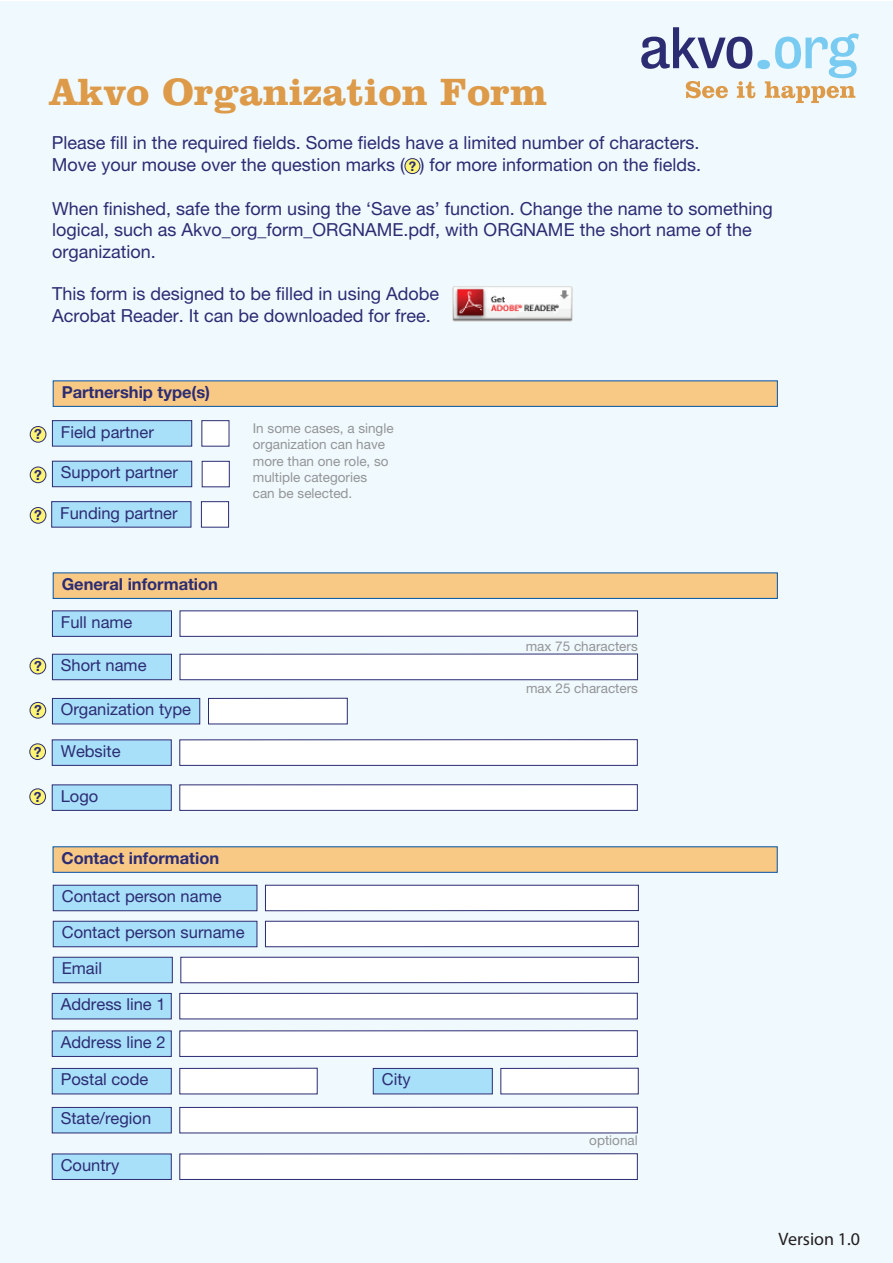
<style>
.page{position:relative;width:893px;height:1263px;background:#fff}
.page>*{position:absolute;margin:0;border:0;box-sizing:border-box;transform-origin:0 0}
.t1{font:700 39px "Clarendon BT";color:#dd9a49}
.t2{font:18px/21.6px "Helvetica Neue";color:#2c2c73}
.t3{font:18px "Myriad Pro";color:#231f20}
.t4{font:16.5px/36px "Helvetica Neue";color:#2c2c73}
.t5{font:700 16.5px "Helvetica Neue";color:#2c2c73}
.t6{font:700 13.8px "Helvetica Neue";color:#2c2c73}
.t7{font:13.5px/16.2px "Helvetica Neue";color:#939598}
.t8{font:700 13.2px "Helvetica Neue";color:#2c2c73}
.s1{font-weight:700;font-size:13.8px}
</style>
<div class="page">
<div style="left:0;top:1px;width:892px;height:1262px;background:#f0f9fd"></div>
<svg style="left:641px;top:27px;width:111px;height:42px"></svg>
<div style="left:757px;top:60px;width:13px;height:9px;background:#7acbf1;border-radius:50%"></div>
<svg style="left:686px;top:81px;width:42px;height:17px"></svg>
<svg style="left:737px;top:81px;width:18px;height:17px"></svg>
<svg style="left:765px;top:33px;width:94px;height:70px"></svg>
<div style="left:180px;top:611px;width:458px;height:25px;background:#fff"></div>
<div style="left:180px;top:610px;width:458px;height:27px;border:1px solid #2c2c73"></div>
<div style="left:52px;top:610px;width:120px;height:27px;background:#a8dff9;border:1px solid #2c2c73"></div>
<div style="left:180px;top:654px;width:458px;height:26px;background:#fff"></div>
<div style="left:180px;top:654px;width:458px;height:26px;border:1px solid #2c2c73"></div>
<div style="left:52px;top:654px;width:120px;height:26px;background:#a8dff9;border:1px solid #2c2c73"></div>
<div style="left:202px;top:421px;width:27px;height:25px;background:#fff"></div>
<div style="left:52px;top:420px;width:140px;height:26px;background:#a8dff9;border:1px solid #2c2c73"></div>
<div style="left:52px;top:461px;width:140px;height:26px;background:#a8dff9;border:1px solid #2c2c73"></div>
<div style="left:405px;top:159px;width:15px;height:15px;background:#fff575;border-radius:50%"></div>
<div style="left:405px;top:158px;width:15px;height:16px;border:1px solid #2c2c73;border-radius:50%"></div>
<div style="left:30px;top:426px;width:16px;height:16px;background:#fff575;border-radius:50%"></div>
<div style="left:30px;top:426px;width:16px;height:17px;border:1px solid #2c2c73;border-radius:50%"></div>
<div style="left:30px;top:658px;width:16px;height:16px;background:#fff575;border-radius:50%"></div>
<div style="left:30px;top:658px;width:16px;height:16px;border:1px solid #2c2c73;border-radius:50%"></div>
<div style="left:30px;top:467px;width:16px;height:16px;background:#fff575;border-radius:50%"></div>
<div style="left:30px;top:467px;width:16px;height:16px;border:1px solid #2c2c73;border-radius:50%"></div>
<div style="left:202px;top:461px;width:27px;height:26px;background:#fff"></div>
<div style="left:202px;top:461px;width:28px;height:26px;border:1px solid #2c2c73"></div>
<div style="left:202px;top:502px;width:27px;height:25px;background:#fff"></div>
<div style="left:201px;top:501px;width:28px;height:26px;border:1px solid #2c2c73"></div>
<div style="left:51px;top:501px;width:140px;height:26px;background:#a8dff9;border:1px solid #2c2c73"></div>
<div style="left:30px;top:507px;width:16px;height:16px;background:#fff575;border-radius:50%"></div>
<div style="left:30px;top:507px;width:16px;height:17px;border:1px solid #2c2c73;border-radius:50%"></div>
<div style="left:53px;top:380px;width:725px;height:27px;background:#f8c885;border:1px solid #0353a5"></div>
<div style="left:53px;top:572px;width:725px;height:27px;background:#f8c885;border:1px solid #0353a5"></div>
<div style="left:208px;top:698px;width:139px;height:26px;background:#fff"></div>
<div style="left:208px;top:698px;width:140px;height:26px;border:1px solid #2c2c73"></div>
<div style="left:52px;top:698px;width:148px;height:26px;background:#a8dff9;border:1px solid #2c2c73"></div>
<div style="left:30px;top:702px;width:16px;height:16px;background:#fff575;border-radius:50%"></div>
<div style="left:30px;top:702px;width:16px;height:16px;border:1px solid #2c2c73;border-radius:50%"></div>
<div style="left:180px;top:740px;width:457px;height:25px;background:#fff"></div>
<div style="left:179px;top:739px;width:459px;height:27px;border:1px solid #2c2c73"></div>
<div style="left:52px;top:739px;width:120px;height:27px;background:#a8dff9;border:1px solid #2c2c73"></div>
<div style="left:30px;top:744px;width:16px;height:15px;background:#fff575;border-radius:50%"></div>
<div style="left:29px;top:743px;width:17px;height:17px;border:1px solid #2c2c73;border-radius:50%"></div>
<div style="left:180px;top:785px;width:457px;height:25px;background:#fff"></div>
<div style="left:179px;top:784px;width:459px;height:27px;border:1px solid #2c2c73"></div>
<div style="left:52px;top:784px;width:120px;height:27px;background:#a8dff9;border:1px solid #2c2c73"></div>
<div style="left:30px;top:789px;width:16px;height:15px;background:#fff575;border-radius:50%"></div>
<div style="left:29px;top:788px;width:17px;height:17px;border:1px solid #2c2c73;border-radius:50%"></div>
<div style="left:180px;top:993px;width:457px;height:26px;background:#fff"></div>
<div style="left:179px;top:993px;width:459px;height:26px;border:1px solid #2c2c73"></div>
<div style="left:52px;top:993px;width:120px;height:26px;background:#a8dff9;border:1px solid #2c2c73"></div>
<div style="left:180px;top:1031px;width:457px;height:25px;background:#fff"></div>
<div style="left:179px;top:1030px;width:459px;height:27px;border:1px solid #2c2c73"></div>
<div style="left:52px;top:1030px;width:120px;height:27px;background:#a8dff9;border:1px solid #2c2c73"></div>
<div style="left:180px;top:1107px;width:457px;height:26px;background:#fff"></div>
<div style="left:179px;top:1107px;width:459px;height:26px;border:1px solid #2c2c73"></div>
<div style="left:52px;top:1107px;width:120px;height:26px;background:#a8dff9;border:1px solid #2c2c73"></div>
<div style="left:180px;top:1154px;width:457px;height:25px;background:#fff"></div>
<div style="left:179px;top:1153px;width:459px;height:27px;border:1px solid #2c2c73"></div>
<div style="left:52px;top:1153px;width:120px;height:27px;background:#a8dff9;border:1px solid #2c2c73"></div>
<div style="left:180px;top:1068px;width:137px;height:26px;background:#fff"></div>
<div style="left:179px;top:1068px;width:139px;height:26px;border:1px solid #2c2c73"></div>
<div style="left:52px;top:1068px;width:120px;height:26px;background:#a8dff9;border:1px solid #2c2c73"></div>
<div style="left:501px;top:1068px;width:137px;height:26px;background:#fff"></div>
<div style="left:500px;top:1068px;width:139px;height:26px;border:1px solid #2c2c73"></div>
<div style="left:373px;top:1068px;width:120px;height:26px;background:#a8dff9;border:1px solid #2c2c73"></div>
<div style="left:53px;top:846px;width:725px;height:27px;background:#f8c885;border:1px solid #0353a5"></div>
<div style="left:265px;top:885px;width:373px;height:26px;background:#fff"></div>
<div style="left:265px;top:885px;width:374px;height:26px;border:1px solid #2c2c73"></div>
<div style="left:53px;top:885px;width:204px;height:26px;background:#a8dff9;border:1px solid #2c2c73"></div>
<div style="left:265px;top:921px;width:373px;height:26px;background:#fff"></div>
<div style="left:265px;top:921px;width:374px;height:26px;border:1px solid #2c2c73"></div>
<div style="left:53px;top:921px;width:204px;height:26px;background:#a8dff9;border:1px solid #2c2c73"></div>
<div style="left:181px;top:957px;width:457px;height:26px;background:#fff"></div>
<div style="left:180px;top:957px;width:459px;height:26px;border:1px solid #2c2c73"></div>
<div style="left:53px;top:957px;width:120px;height:26px;background:#a8dff9;border:1px solid #2c2c73"></div>
<img style="left:452px;top:286px;width:120px;height:36px">
<h1 class="t1" style="left:50px;top:67px;width:499px">Akvo Organization Form</h1>
<p class="t2" style="left:52px;top:132px;width:651px">Please fill in the required fields. Some fields have a limited number of characters.<br>Move your mouse over the question marks ( ) for more information on the fields.</p>
<p class="t8" style="left:409px;top:158px;width:9px">?</p>
<p class="t2" style="left:52px;top:197px;width:722px">When finished, safe the form using the ‘Save as’ function. Change the name to something logical, such as Akvo_org_form_ORGNAME.pdf, with ORGNAME the short name of the organization.</p>
<p class="t2" style="left:52px;top:283px;width:388px">This form is designed to be filled in using Adobe<br>Acrobat Reader. It can be downloaded for free.</p>
<p class="t6" style="left:34px;top:426px;width:9px">?</p>
<p class="t6" style="left:34px;top:466px;width:9px">?</p>
<p class="t5" style="left:62px;top:382px;width:150px">Partnership type(s)</p>
<p class="t4" style="left:61px;top:414px;width:94px">Field partner</p>
<p class="t4" style="left:61px;top:454px;width:119px">Support partner</p>
<p class="t4" style="left:34px;top:495px;width:145px"><sub>?</sub> Funding partner</p>
<p class="t7" style="left:253px;top:420px;width:142px">In some cases, a single organization can have more than one role, so multiple categories<br>can be selected.</p>
<p class="t6" style="left:34px;top:658px;width:9px">?</p>
<p class="t5" style="left:62px;top:574px;width:158px">General information</p>
<p class="t4" style="left:61px;top:604px;width:73px">Full name</p>
<p class="t4" style="left:61px;top:647px;width:87px">Short name</p>
<p class="t4" style="left:34px;top:691px;width:159px"><span class="s1">?</span> Organization type</p>
<p class="t4" style="left:34px;top:733px;width:88px"><span class="s1">?</span> Website</p>
<p class="t4" style="left:34px;top:778px;width:66px"><span class="s1">?</span> Logo</p>
<p class="t5" style="left:62px;top:848px;width:159px">Contact information</p>
<p class="t4" style="left:62px;top:878px;width:184px">Contact person name<br>Contact person surname<br>Email</p>
<p class="t4" style="left:61px;top:986px;width:106px">Address line 1</p>
<p class="t4" style="left:61px;top:1024px;width:106px">Address line 2</p>
<p class="t4" style="left:61px;top:1061px;width:89px">Postal code</p>
<p class="t4" style="left:382px;top:1061px;width:31px">City</p>
<p class="t4" style="left:61px;top:1100px;width:92px">State/region</p>
<p class="t4" style="left:61px;top:1147px;width:60px">Country</p>
<p class="t7" style="left:526px;top:637px;width:114px">max 75 characters</p>
<p class="t7" style="left:526px;top:680px;width:114px">max 25 characters</p>
<p class="t7" style="left:589px;top:1132px;width:50px">optional</p>
<p class="t3" style="left:779px;top:1227px;width:83px">Version 1.0</p>
</div>
